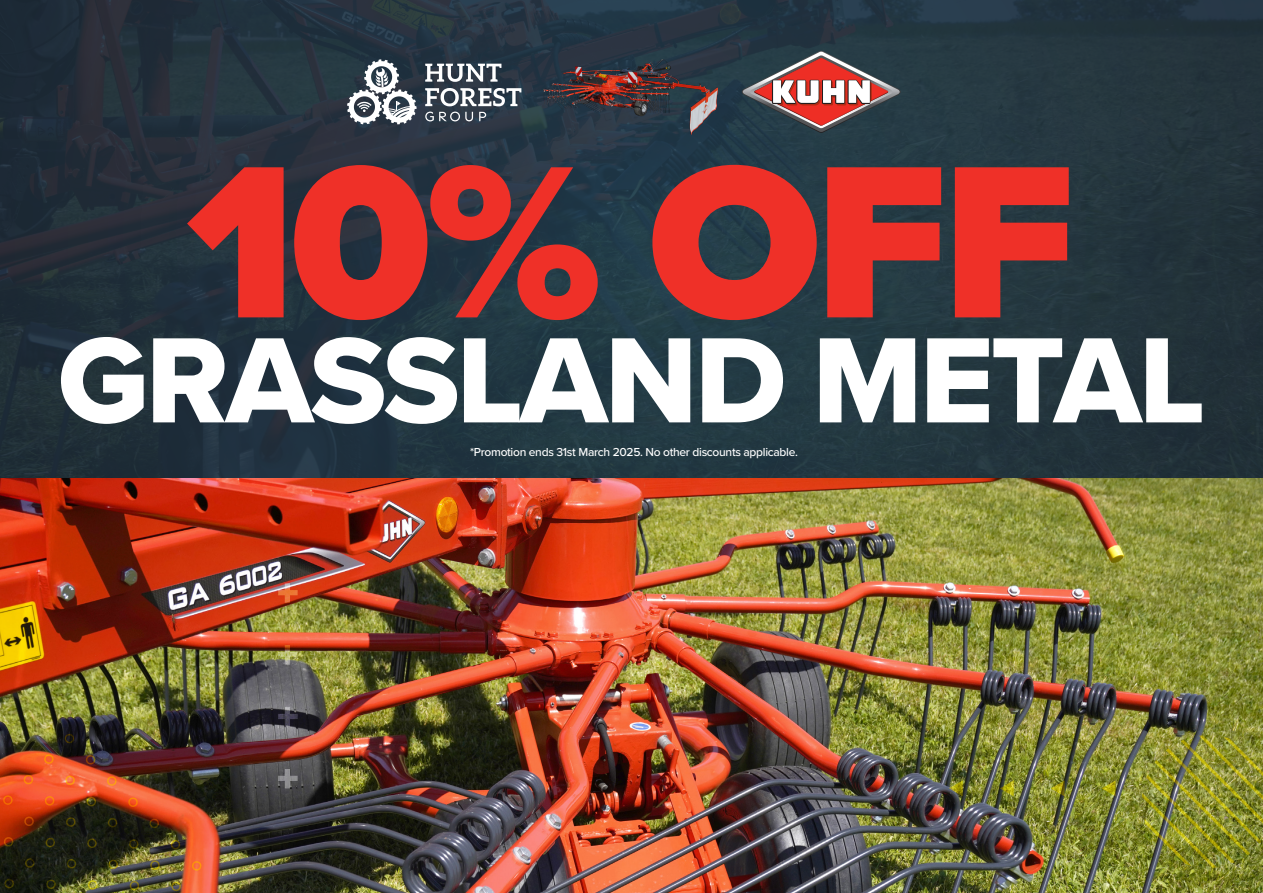
<style>
.page{position:relative;width:1263px;height:893px;background:#fff}
.page>*{position:absolute;margin:0;border:0;box-sizing:border-box;transform-origin:0 0}
.t1{font:900 225px "Proxima Nova";color:#ef3028}
.t2{font:126px "Proxima Nova Extrabld";letter-spacing:-.025em;color:#fff}
.t3{font:500 12px "Proxima Nova";letter-spacing:-.025em;color:#fff}
</style>
<div class="page">
<img style="left:0;top:477px;width:1263px;height:416px">
<div style="left:0;top:0;width:1263px;height:477px;background:linear-gradient(to right,#23323e,#243942)"></div>
<img style="left:1142px;top:735px;width:121px;height:132px">
<img style="left:0;top:732px;width:202px;height:161px">
<svg style="left:278px;top:583px;width:20px;height:20px"></svg>
<svg style="left:278px;top:645px;width:20px;height:20px"></svg>
<svg style="left:278px;top:707px;width:20px;height:19px"></svg>
<svg style="left:278px;top:769px;width:20px;height:19px"></svg>
<svg style="left:949px;top:780px;width:14px;height:16px"></svg>
<svg style="left:1000px;top:780px;width:14px;height:16px"></svg>
<svg style="left:1051px;top:780px;width:13px;height:16px"></svg>
<svg style="left:1102px;top:780px;width:13px;height:16px"></svg>
<svg style="left:425px;top:88px;width:96px;height:18px"></svg>
<svg style="left:425px;top:64px;width:76px;height:18px"></svg>
<svg style="left:425px;top:112px;width:61px;height:9px"></svg>
<svg style="left:347px;top:59px;width:69px;height:65px"></svg>
<svg style="left:742px;top:51px;width:159px;height:82px;background:#795e61"></svg>
<img style="left:543px;top:59px;width:175px;height:75px">
<p class="t1" style="left:187px;top:75px;width:890px">10% OFF</p>
<p class="t2" style="left:58px;top:286px;width:1149px">GRASSLAND METAL</p>
<p class="t3" style="left:470px;top:443px;width:329px">*Promotion ends 31st March 2025. No other discounts applicable.</p>
</div>
